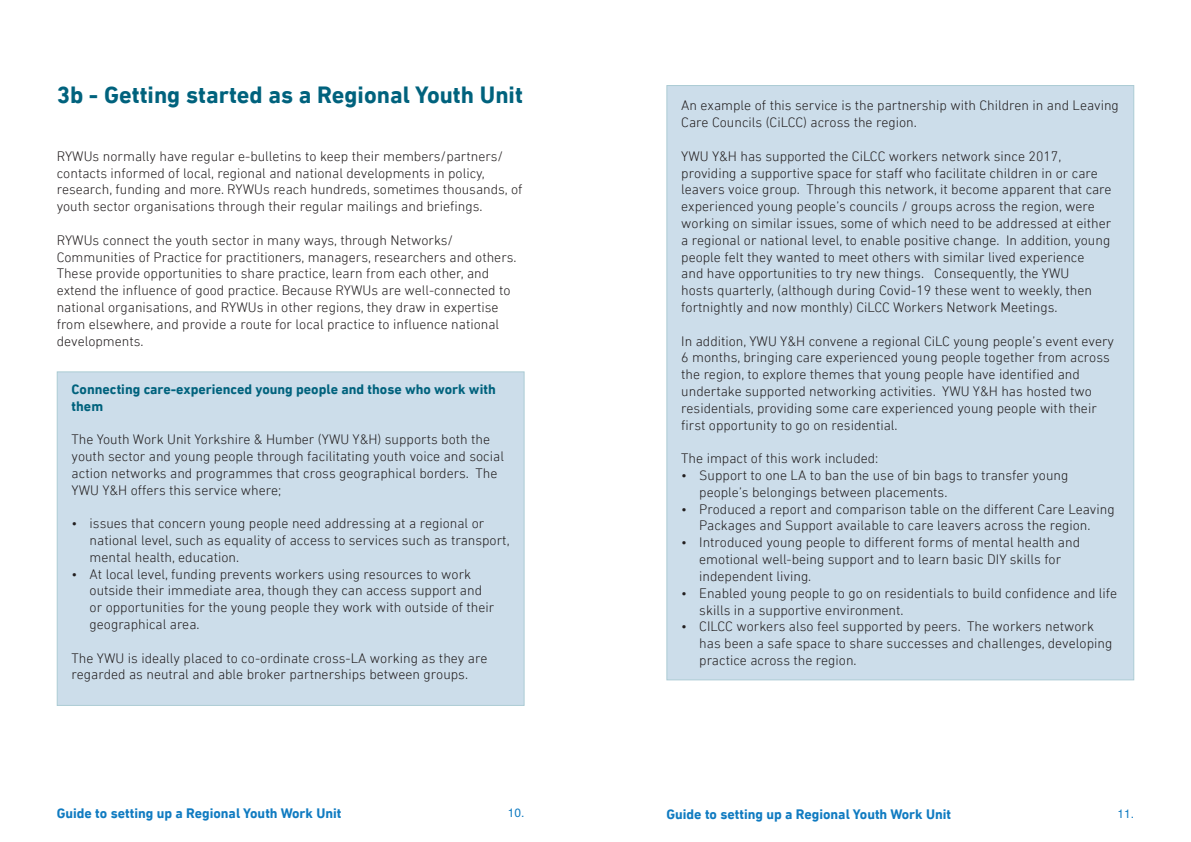
<style>
.page{position:relative;width:1191px;height:842px;background:#fff}
.page>*{position:absolute;margin:0;border:0;box-sizing:border-box;transform-origin:0 0}
.Paragraph_Style_4{font:700 24px "DIN Next W01";color:#00627d}
.t1{font:300 14px/16.8px "DIN Next W01";color:#231f20}
.t2{font:700 14px "DIN Next W01";color:#107bc1}
.t3{font:700 14px/16.8px "DIN Next W01";color:#00627d}
.t4{font:12px "Te X Gyre Heros";color:#107bc1}
</style>
<div class="page">
<div style="left:57px;top:371px;width:467px;height:335px;background:#ccddea"></div>
<div style="left:666px;top:85px;width:468px;height:595px;background:#ccddea"></div>
<p class="Paragraph_Style_4" style="left:57px;top:81px;width:468px">3b - Getting started as a Regional Youth Unit</p>
<p class="t1" style="left:57px;top:147px;width:467px">RYWUs normally have regular e-bulletins to keep their members/partners/ contacts informed of local, regional and national developments in policy, research, funding and more. RYWUs reach hundreds, sometimes thousands, of youth sector organisations through their regular mailings and briefings.</p>
<p class="t1" style="left:57px;top:231px;width:461px">RYWUs connect the youth sector in many ways, through Networks/ Communities of Practice for practitioners, managers, researchers and others.<br>These provide opportunities to share practice, learn from each other, and extend the influence of good practice. Because RYWUs are well-connected to national organisations, and RYWUs in other regions, they draw in expertise from elsewhere, and provide a route for local practice to influence national developments.</p>
<p class="t3" style="left:72px;top:380px;width:426px">Connecting care-experienced young people and those who work with them</p>
<p class="t1" style="left:72px;top:431px;width:434px">The Youth Work Unit Yorkshire &amp; Humber (YWU Y&amp;H) supports both the youth sector and young people through facilitating youth voice and social action networks and programmes that cross geographical borders. The YWU Y&amp;H offers this service where;</p>
<p class="t1" style="left:90px;top:515px;width:421px;text-indent:-18px">• issues that concern young people need addressing at a regional or national level, such as equality of access to services such as transport, mental health, education.</p>
<p class="t1" style="left:90px;top:565px;width:406px;text-indent:-18px">• At local level, funding prevents workers using resources to work outside their immediate area, though they can access support and or opportunities for the young people they work with outside of their geographical area.</p>
<p class="t1" style="left:72px;top:649px;width:417px">The YWU is ideally placed to co-ordinate cross-LA working as they are regarded as neutral and able broker partnerships between groups.</p>
<p class="t1" style="left:681px;top:97px;width:439px">An example of this service is the partnership with Children in and Leaving<br>Care Councils (CiLCC) across the region.</p>
<p class="t1" style="left:681px;top:148px;width:432px">YWU Y&amp;H has supported the CiLCC workers network since 2017, providing a supportive space for staff who facilitate children in or care leavers voice group. Through this network, it become apparent that care experienced young people’s councils / groups across the region, were working on similar issues, some of which need to be addressed at either a regional or national level, to enable positive change. In addition, young people felt they wanted to meet others with similar lived experience<br>and have opportunities to try new things. Consequently, the YWU<br>hosts quarterly, (although during Covid-19 these went to weekly, then fortnightly and now monthly) CiLCC Workers Network Meetings.</p>
<p class="t1" style="left:681px;top:332px;width:434px">In addition, YWU Y&amp;H convene a regional CiLC young people’s event every 6 months, bringing care experienced young people together from across the region, to explore themes that young people have identified and undertake supported networking activities. YWU Y&amp;H has hosted two residentials, providing some care experienced young people with their first opportunity to go on residential.</p>
<p class="t1" style="left:681px;top:450px;width:199px">The impact of this work included:</p>
<p class="t1" style="left:699px;top:467px;width:371px;text-indent:-18px">• Support to one LA to ban the use of bin bags to transfer young people’s belongings between placements.</p>
<p class="t1" style="left:681px;top:500px;width:435px;text-align:center">• Produced a report and comparison table on the different Care Leaving<br>Packages and Support available to care leavers across the region.</p>
<p class="t1" style="left:699px;top:534px;width:382px;text-indent:-18px">• Introduced young people to different forms of mental health and emotional well-being support and to learn basic DIY skills for independent living.</p>
<p class="t1" style="left:699px;top:584px;width:419px;text-indent:-18px">• Enabled young people to go on residentials to build confidence and life skills in a supportive environment.</p>
<p class="t1" style="left:699px;top:618px;width:414px;text-indent:-18px">• CILCC workers also feel supported by peers. The workers network has been a safe space to share successes and challenges, developing practice across the region.</p>
<p class="t2" style="left:57px;top:805px;width:286px">Guide to setting up a Regional Youth Work Unit</p>
<p class="t4" style="left:508px;top:803px;width:18px">10.</p>
<p class="t2" style="left:666px;top:806px;width:286px">Guide to setting up a Regional Youth Work Unit</p>
<p class="t4" style="left:1117px;top:804px;width:18px">11.</p>
</div>
